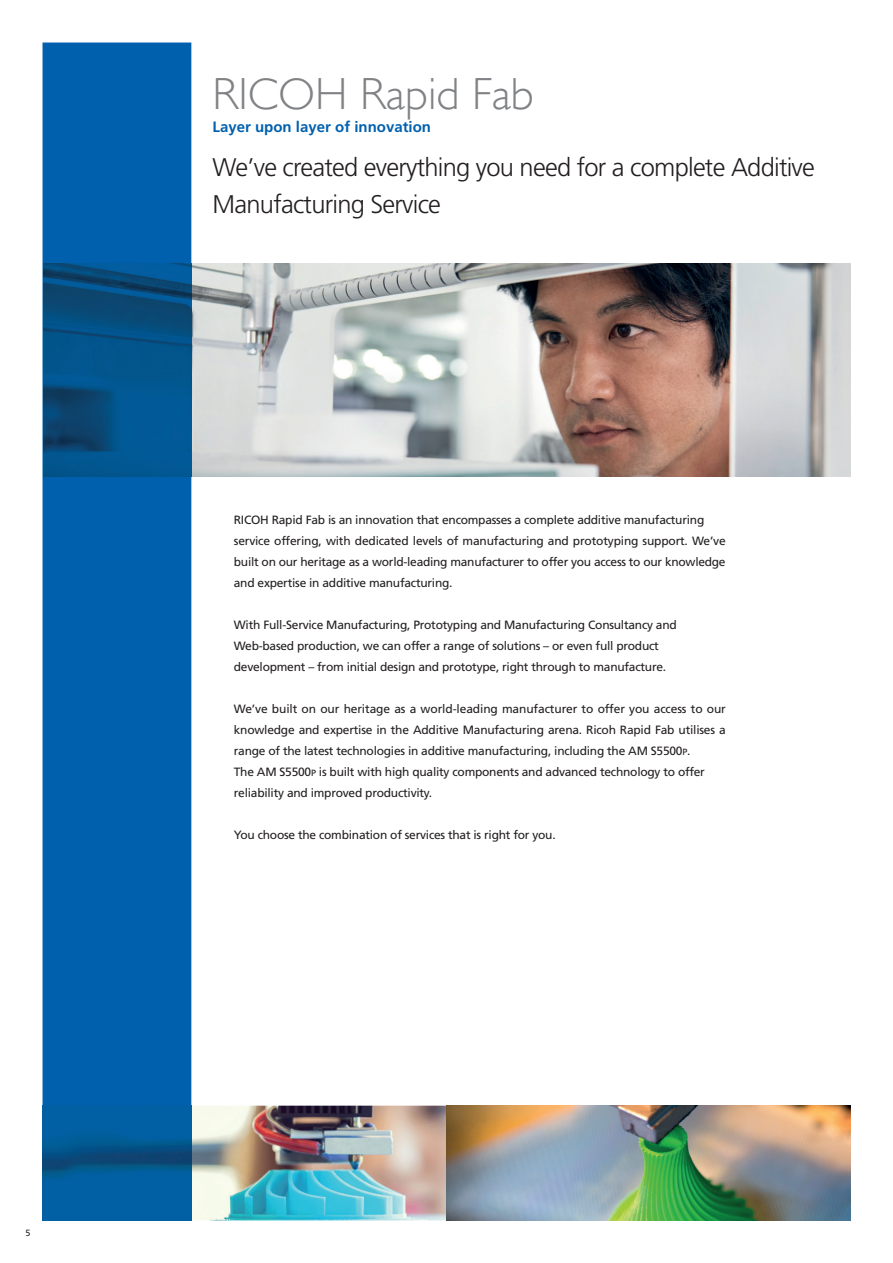
<style>
.page{position:relative;width:893px;height:1263px;background:#fff}
.page>*{position:absolute;margin:0;border:0;box-sizing:border-box;transform-origin:0 0}
.t1{font:300 45px "Gill Sans";color:#808285}
.t2{font:300 25.5px/37.5px "Frutiger LT Std";letter-spacing:-.03em;color:#231f20}
.t3{font:700 15px "Frutiger";color:#0160ae}
.t4{font:12px/21px "Frutiger";letter-spacing:-.02em;color:#231f20}
.t5{font:9px "Frutiger";color:#231f20}
.s1{font-size:9px}
</style>
<div class="page">
<img style="left:191px;top:264px;width:659px;height:212px">
<img style="left:191px;top:1106px;width:659px;height:114px">
<svg style="left:43px;top:43px;width:148px;height:1063px;background:#015ca5"></svg>
<img style="left:43px;top:1106px;width:148px;height:114px">
<p class="t5" style="left:26px;top:1228px;width:7px">5</p>
<h1 class="t1" style="left:213px;top:58px;width:323px">RICOH Rapid Fab</h1>
<p class="t3" style="left:213px;top:118px;width:220px">Layer upon layer of innovation</p>
<h2 class="t2" style="left:213px;top:149px;width:604px">We’ve created everything you need for a complete Additive<br>Manufacturing Service</h2>
<p class="t4" style="left:234px;top:509px;width:493px">RICOH Rapid Fab is an innovation that encompasses a complete additive manufacturing service offering, with dedicated levels of manufacturing and prototyping support. We’ve built on our heritage as a world-leading manufacturer to offer you access to our knowledge and expertise in additive manufacturing.</p>
<p class="t4" style="left:234px;top:614px;width:444px">With Full-Service Manufacturing, Prototyping and Manufacturing Consultancy and<br>Web-based production, we can offer a range of solutions – or even full product development – from initial design and prototype, right through to manufacture.</p>
<p class="t4" style="left:234px;top:698px;width:494px">We’ve built on our heritage as a world-leading manufacturer to offer you access to our knowledge and expertise in the Additive Manufacturing arena. Ricoh Rapid Fab utilises a range of the latest technologies in additive manufacturing, including the AM S5500<span class="s1">P</span>.<br>The AM S5500<span class="s1">P</span> is built with high quality components and advanced technology to offer reliability and improved productivity.</p>
<p class="t4" style="left:234px;top:824px;width:323px">You choose the combination of services that is right for you.</p>
</div>
